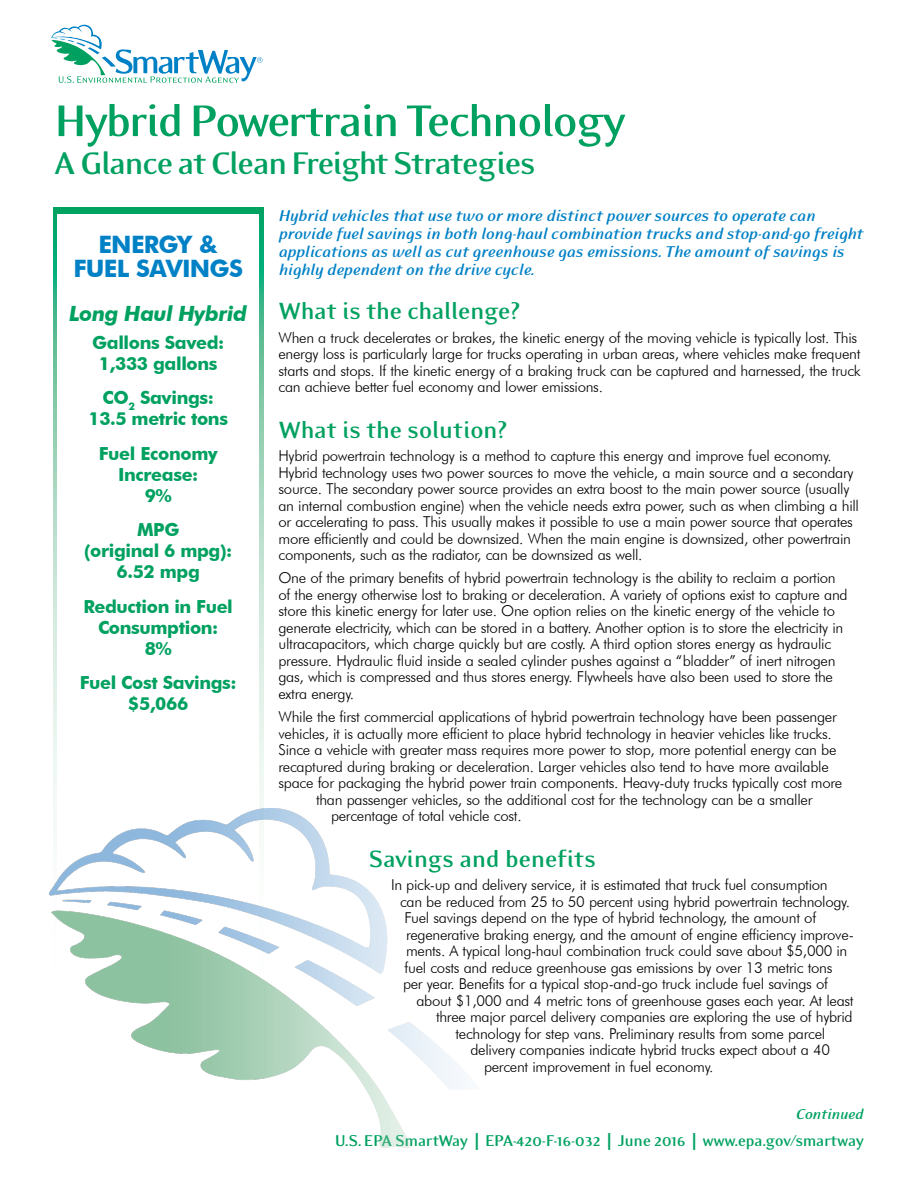
<style>
.page{position:relative;width:918px;height:1188px;background:#fff}
.page>*{position:absolute;margin:0;border:0;box-sizing:border-box;transform-origin:0 0}
.t1{font:700 51px "Eidetic Modern OT";letter-spacing:-.06em;color:#00a160}
.Subtitle{font:700 36px "Eidetic Modern OT";letter-spacing:-.05em;color:#00a160}
.Subhead_Body_1{font:700 27px "Eidetic Modern OT";letter-spacing:-.025em;color:#00a160}
.TB_Sidebar_Head{font:700 24px/24px "Futura BT";letter-spacing:-.03em;color:#0081c6;text-align:center}
.TB_Sidebar_Subhead{font:italic 700 21px "Futura BT";letter-spacing:-.02em;color:#00a160}
.Introduction_Text{font:italic 700 18px/18px "Eidetic Modern OT";letter-spacing:-.03em;color:#0081c6}
.TB_Sidebar_Text{font:700 18px/21px "Futura BT";letter-spacing:-.02em;color:#00a160;text-align:center}
.t2{font:700 18px "Eidetic Modern OT";letter-spacing:-.02em;color:#00a160}
.Subhead_Body_2{font:italic 700 16.5px "Eidetic Modern OT";letter-spacing:-.03em;color:#00a160}
.Body_Text{font:300 15px/16.5px "Futura BT";letter-spacing:-.02em;color:#000}
.s1{font-family:"Arial"}
</style>
<div class="page">
<svg style="left:51px;top:24px;width:212px;height:59px"></svg>
<svg style="left:53px;top:208px;width:211px;height:601px;background:#88d0b3"></svg>
<div style="left:58px;top:214px;width:201px;height:776px;background:#fff"></div>
<img style="left:49px;top:809px;width:413px;height:339px">
<p class="t1" style="left:54px;top:94px;width:574px">Hybrid Powertrain Technology</p>
<p class="Subtitle" style="left:54px;top:144px;width:483px">A Glance at Clean Freight Strategies</p>
<p class="Introduction_Text" style="left:279px;top:206px;width:586px">Hybrid vehicles that use two or more distinct power sources to operate can provide fuel savings in both long-haul combination trucks and stop-and-go freight applications as well as cut greenhouse gas emissions. The amount of savings is highly dependent on the drive cycle.</p>
<p class="Subhead_Body_1" style="left:279px;top:297px;width:244px">What is the challenge?</p>
<p class="Body_Text" style="left:279px;top:329px;width:584px">When a truck decelerates or brakes, the kinetic energy of the moving vehicle is typically lost. This energy loss is particularly large for trucks operating in urban areas, where vehicles make frequent starts and stops. If the kinetic energy of a braking truck can be captured and harnessed, the truck can achieve better fuel economy and lower emissions.</p>
<p class="Subhead_Body_1" style="left:279px;top:416px;width:230px">What is the solution?</p>
<p class="Body_Text" style="left:279px;top:447px;width:582px">Hybrid powertrain technology is a method to capture this energy and improve fuel economy.<br>Hybrid technology uses two power sources to move the vehicle, a main source and a secondary source. The secondary power source provides an extra boost to the main power source (usually an internal combustion engine) when the vehicle needs extra power, such as when climbing a hill or accelerating to pass. This usually makes it possible to use a main power source that operates more efficiently and could be downsized. When the main engine is downsized, other powertrain components, such as the radiator, can be downsized as well.</p>
<p class="Body_Text" style="left:279px;top:570px;width:571px">One of the primary benefits of hybrid powertrain technology is the ability to reclaim a portion of the energy otherwise lost to braking or deceleration. A variety of options exist to capture and store this kinetic energy for later use. One option relies on the kinetic energy of the vehicle to generate electricity, which can be stored in a battery. Another option is to store the electricity in ultracapacitors, which charge quickly but are costly. A third option stores energy as hydraulic pressure. Hydraulic fluid inside a sealed cylinder pushes against a “bladder” of inert nitrogen gas, which is compressed and thus stores energy. Flywheels have also been used to store the extra energy.</p>
<p class="Body_Text" style="left:279px;top:708px;width:560px">While the first commercial applications of hybrid powertrain technology have been passenger</p>
<p class="Body_Text" style="left:279px;top:725px;width:555px">vehicles, it is actually more efficient to place hybrid technology in heavier vehicles like trucks.</p>
<p class="Body_Text" style="left:279px;top:741px;width:559px">Since a vehicle with greater mass requires more power to stop, more potential energy can be</p>
<p class="Body_Text" style="left:279px;top:758px;width:552px">recaptured during braking or deceleration. Larger vehicles also tend to have more available</p>
<p class="Body_Text" style="left:279px;top:774px;width:565px">space for packaging the hybrid power train components. Heavy-duty trucks typically cost more</p>
<p class="Body_Text" style="left:316px;top:791px;width:498px">than passenger vehicles, so the additional cost for the technology can be a smaller</p>
<p class="Body_Text" style="left:331px;top:807px;width:192px">percentage of total vehicle cost.</p>
<p class="Subhead_Body_1" style="left:369px;top:845px;width:229px">Savings and benefits</p>
<p class="Body_Text" style="left:391px;top:876px;width:438px">In pick-up and delivery service, it is estimated that truck fuel consumption</p>
<p class="Body_Text" style="left:400px;top:893px;width:452px">can be reduced from 25 to 50 percent using hybrid powertrain technology.</p>
<p class="Body_Text" style="left:405px;top:909px;width:413px">Fuel savings depend on the type of hybrid technology, the amount of</p>
<p class="Body_Text" style="left:406px;top:926px;width:450px">regenerative braking energy, and the amount of engine efficiency improve-</p>
<p class="Body_Text" style="left:406px;top:942px;width:443px">ments. A typical long-haul combination truck could save about $5,000 in</p>
<p class="Body_Text" style="left:405px;top:959px;width:429px">fuel costs and reduce greenhouse gas emissions by over 13 metric tons</p>
<p class="Body_Text" style="left:403px;top:975px;width:427px">per year. Benefits for a typical stop-and-go truck include fuel savings of</p>
<p class="Body_Text" style="left:417px;top:992px;width:439px">about $1,000 and 4 metric tons of greenhouse gases each year. At least</p>
<p class="Body_Text" style="left:436px;top:1008px;width:418px">three major parcel delivery companies are exploring the use of hybrid</p>
<p class="Body_Text" style="left:456px;top:1025px;width:371px">technology for step vans. Preliminary results from some parcel</p>
<p class="Body_Text" style="left:471px;top:1041px;width:361px">delivery companies indicate hybrid trucks expect about a 40</p>
<p class="Body_Text" style="left:484px;top:1058px;width:231px">percent improvement in fuel economy.</p>
<p class="TB_Sidebar_Head" style="left:73px;top:232px;width:171px">ENERGY &amp;<br>FUEL SAVINGS</p>
<p class="TB_Sidebar_Subhead" style="left:69px;top:301px;width:180px">Long Haul Hybrid</p>
<p class="TB_Sidebar_Text" style="left:92px;top:332px;width:134px">Gallons Saved:<br>1,333 gallons</p>
<p class="TB_Sidebar_Text" style="left:88px;top:387px;width:141px">CO<sub>2</sub> Savings:<br>13.5 metric tons</p>
<p class="TB_Sidebar_Text" style="left:99px;top:443px;width:120px">Fuel Economy<br>Increase:<br>9%</p>
<p class="TB_Sidebar_Text" style="left:84px;top:519px;width:150px">MPG<br>(original 6 mpg):<br>6.52 mpg</p>
<p class="TB_Sidebar_Text" style="left:84px;top:596px;width:151px">Reduction in Fuel<br>Consumption:<br>8%</p>
<p class="TB_Sidebar_Text" style="left:80px;top:672px;width:159px">Fuel Cost Savings: $5,066</p>
<p class="Subhead_Body_2" style="left:796px;top:1105px;width:69px">Continued</p>
<p class="t2" style="left:335px;top:1131px;width:531px">U.S. EPA SmartWay <span class="s1">|</span> EPA-420-F-16-032 <span class="s1">|</span> June 2016 <span class="s1">|</span> www.epa.gov/smartway</p>
</div>
